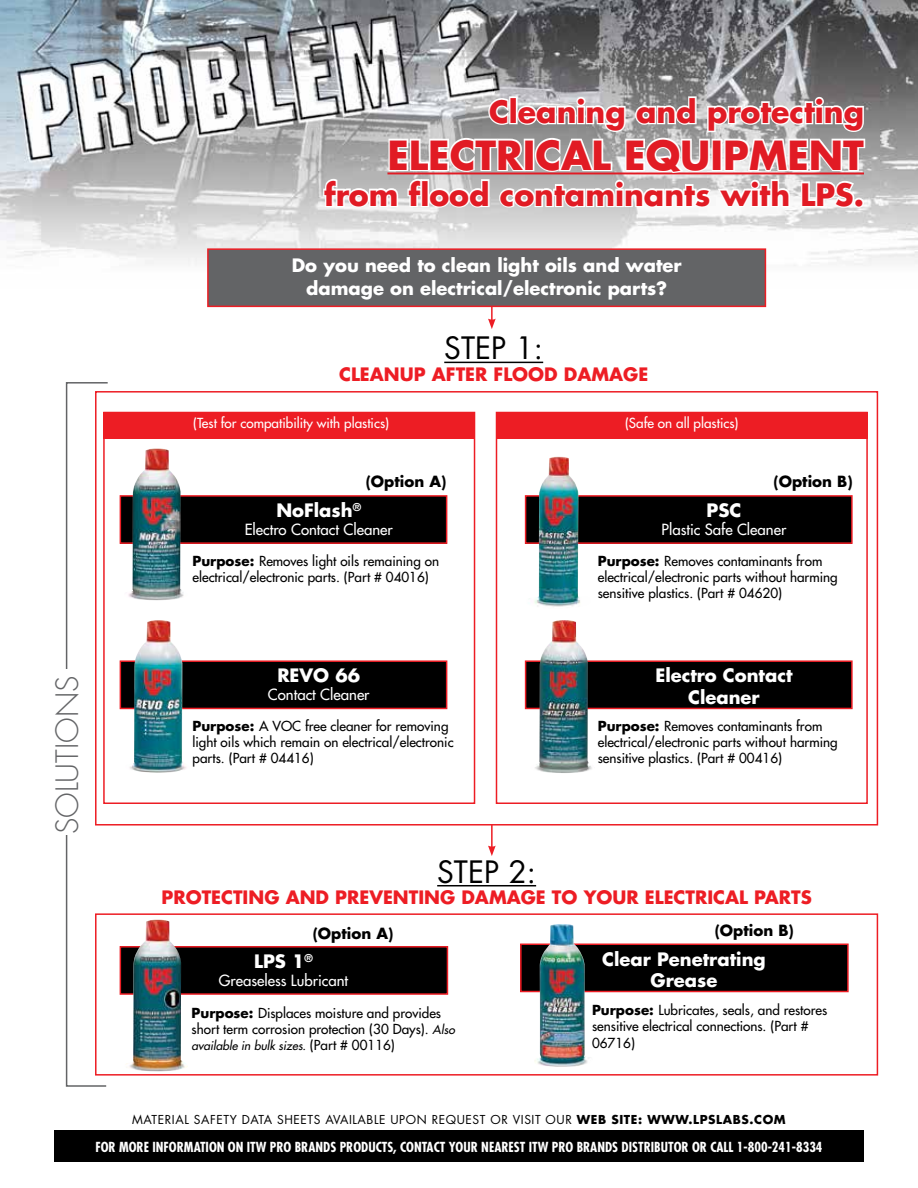
<style>
.page{position:relative;width:918px;height:1188px;background:#fff}
.page>*{position:absolute;margin:0;border:0;box-sizing:border-box;transform-origin:0 0}
.t1{font:700 39px "Futura";color:#e11b24}
.t2{font:700 30px "Futura";color:#e11b24}
.t3{font:30px "Futura";color:#000}
.t4{font:300 30px "Futura";color:#636466}
.t5{font:700 18px/21.6px "Futura";color:#fff;text-align:center}
.t6{font:700 18px "Futura";color:#ed1d24}
.t7{font:15px "Futura";color:#fff}
.t8{font:700 15px "Futura";color:#000}
.t9{font:13.5px/16.2px "Futura";color:#000}
.t10{font:700 condensed 13.5px "Futura";color:#fff}
.t11{font:13.5px "Futura";color:#fff}
.t12{font:12px "Futura";letter-spacing:.05em;color:#000}
.t13{font:italic 12px "Futura";color:#000}
.s1{font-weight:700}
.s2{font-style:italic;font-size:12px}
.s3{font-style:normal;font-size:13.5px}
</style>
<div class="page">
<div style="left:120px;top:496px;width:327px;height:47px;background:#000"></div>
<div style="left:120px;top:495px;width:327px;height:49px;border:2px solid #ed1d24"></div>
<img style="left:0;top:0;width:918px;height:288px">
<svg style="left:322px;top:95px;width:545px;height:114px"></svg>
<div style="left:854px;top:198px;width:10px;height:10px;border:3px solid #fff;border-radius:50%"></div>
<hr style="left:491px;top:278px;width:2px;height:43px;background:#ed1d24">
<svg style="left:488px;top:319px;width:8px;height:10px"></svg>
<div style="left:207px;top:248px;width:559px;height:59px;background:#636466;border:2px solid #ed1d24"></div>
<hr style="left:444px;top:362px;width:99px;height:1px;background:#000">
<div style="left:120px;top:661px;width:327px;height:47px;background:#000"></div>
<div style="left:120px;top:660px;width:327px;height:49px;border:2px solid #ed1d24"></div>
<svg style="left:65px;top:382px;width:44px;height:705px"></svg>
<div style="left:48px;top:670px;width:39px;height:165px;background:#fff"></div>
<hr style="left:491px;top:825px;width:2px;height:23px;background:#ed1d24">
<svg style="left:488px;top:846px;width:8px;height:10px"></svg>
<div style="left:95px;top:391px;width:783px;height:435px;border:2px solid #ed1d24"></div>
<hr style="left:437px;top:885px;width:99px;height:1px;background:#000">
<div style="left:95px;top:913px;width:783px;height:163px;border:2px solid #ed1d24"></div>
<div style="left:120px;top:947px;width:327px;height:47px;background:#000"></div>
<div style="left:120px;top:946px;width:328px;height:49px;border:2px solid #ed1d24"></div>
<div style="left:521px;top:944px;width:327px;height:48px;background:#000"></div>
<div style="left:520px;top:944px;width:329px;height:48px;border:2px solid #ed1d24"></div>
<img style="left:534px;top:924px;width:59px;height:143px">
<div style="left:54px;top:1131px;width:810px;height:31px;background:#000"></div>
<div style="left:103px;top:412px;width:372px;height:392px;border:2px solid #ed1d24"></div>
<div style="left:103px;top:412px;width:372px;height:27px;background:#ed1d24"></div>
<div style="left:496px;top:412px;width:372px;height:392px;border:2px solid #ed1d24"></div>
<div style="left:496px;top:412px;width:372px;height:27px;background:#ed1d24"></div>
<div style="left:526px;top:496px;width:326px;height:47px;background:#000"></div>
<div style="left:525px;top:495px;width:328px;height:49px;border:2px solid #ed1d24"></div>
<div style="left:526px;top:661px;width:326px;height:47px;background:#000"></div>
<div style="left:525px;top:660px;width:328px;height:49px;border:2px solid #ed1d24"></div>
<img style="left:526px;top:457px;width:65px;height:150px">
<img style="left:125px;top:620px;width:64px;height:153px">
<img style="left:124px;top:449px;width:63px;height:151px">
<img style="left:531px;top:620px;width:64px;height:153px">
<img style="left:124px;top:920px;width:64px;height:151px">
<h2 class="t2" style="left:489px;top:92px;width:376px">Cleaning and protecting</h2>
<h1 class="t1" style="left:388px;top:129px;width:478px">ELECTRICAL EQUIPMENT</h1>
<h2 class="t2" style="left:324px;top:174px;width:541px">from flood contaminants with LPS.</h2>
<h3 class="t5" style="left:292px;top:254px;width:391px;line-height:22.5px">Do you need to clean light oils and water damage on electrical/electronic parts?</h3>
<h2 class="t3" style="left:444px;top:329px;width:100px">STEP 1:</h2>
<h3 class="t6" style="left:339px;top:362px;width:311px">CLEANUP AFTER FLOOD DAMAGE</h3>
<p class="t11" style="left:193px;top:415px;width:197px">(Test for compatibility with plastics)</p>
<p class="t11" style="left:625px;top:415px;width:115px">(Safe on all plastics)</p>
<p class="t8" style="left:366px;top:472px;width:82px">(Option A)</p>
<p class="t8" style="left:773px;top:472px;width:81px">(Option B)</p>
<h3 class="t5" style="left:276px;top:499px;width:86px">NoFlash<sup>®</sup></h3>
<p class="t7" style="left:245px;top:520px;width:150px">Electro Contact Cleaner</p>
<p class="t9" style="left:193px;top:553px;width:248px"><span class="s1">Purpose:</span> Removes light oils remaining on electrical/electronic parts. (Part # 04016)</p>
<h3 class="t5" style="left:707px;top:499px;width:36px">PSC</h3>
<p class="t7" style="left:662px;top:520px;width:126px">Plastic Safe Cleaner</p>
<p class="t9" style="left:598px;top:553px;width:242px"><span class="s1">Purpose:</span> Removes contaminants from electrical/electronic parts without harming sensitive plastics. (Part # 04620)</p>
<h2 class="t4" style="left:49px;top:834px;width:160px;rotate:-90deg">SOLUTIONS</h2>
<h3 class="t5" style="left:277px;top:665px;width:84px">REVO 66</h3>
<p class="t7" style="left:268px;top:686px;width:103px">Contact Cleaner</p>
<p class="t9" style="left:193px;top:718px;width:263px"><span class="s1">Purpose:</span> A VOC free cleaner for removing light oils which remain on electrical/electronic parts. (Part # 04416)</p>
<h3 class="t5" style="left:655px;top:665px;width:139px">Electro Contact<br>Cleaner</h3>
<p class="t9" style="left:598px;top:718px;width:242px"><span class="s1">Purpose:</span> Removes contaminants from electrical/electronic parts without harming sensitive plastics. (Part # 00416)</p>
<h2 class="t3" style="left:437px;top:853px;width:100px">STEP 2:</h2>
<h3 class="t6" style="left:162px;top:886px;width:652px">PROTECTING AND PREVENTING DAMAGE TO YOUR ELECTRICAL PARTS</h3>
<p class="t8" style="left:313px;top:923px;width:82px">(Option A)</p>
<p class="t8" style="left:715px;top:921px;width:81px">(Option B)</p>
<h3 class="t5" style="left:254px;top:950px;width:60px">LPS 1<sup>®</sup></h3>
<p class="t7" style="left:219px;top:971px;width:131px">Greaseless Lubricant</p>
<p class="t9" style="left:192px;top:1005px;width:265px"><span class="s1">Purpose:</span> Displaces moisture and provides short term corrosion protection (30 Days). <span class="s2">Also</span></p>
<p class="t13" style="left:192px;top:1038px;width:205px">available in bulk sizes. <span class="s3">(Part # 00116)</span></p>
<h3 class="t5" style="left:602px;top:948px;width:165px">Clear Penetrating<br>Grease</h3>
<p class="t9" style="left:592px;top:1002px;width:237px"><span class="s1">Purpose:</span> Lubricates, seals, and restores sensitive electrical connections. (Part #<br>06716)</p>
<p class="t12" style="left:132px;top:1111px;width:655px">MATERIAL SAFETY DATA SHEETS AVAILABLE UPON REQUEST OR VISIT OUR <span class="s1">WEB SITE: WWW.LPSLABS.COM</span></p>
<p class="t10" style="left:95px;top:1138px;width:729px">FOR MORE INFORMATION ON ITW PRO BRANDS PRODUCTS, CONTACT YOUR NEAREST ITW PRO BRANDS DISTRIBUTOR OR CALL 1-800-241-8334</p>
</div>
